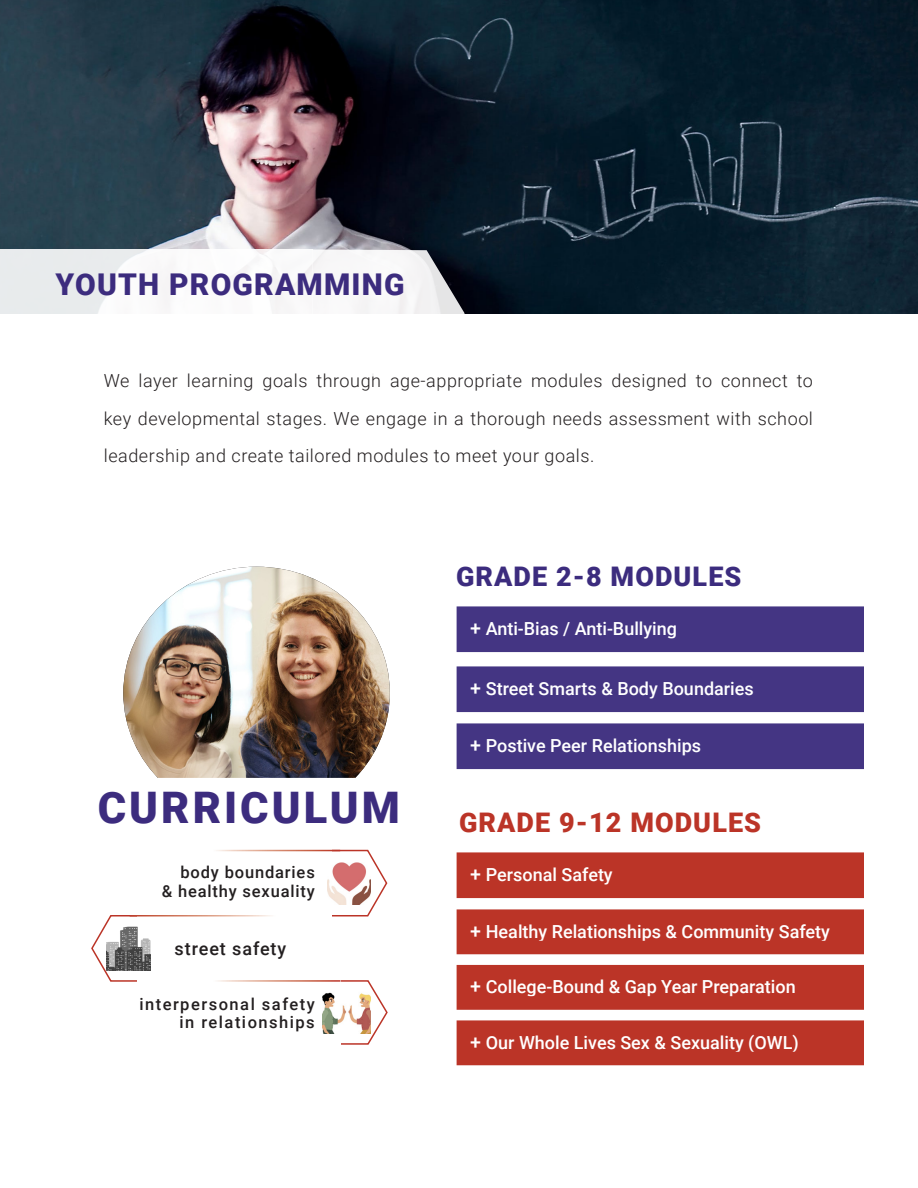
<style>
.page{position:relative;width:918px;height:1188px;background:#fff}
.page>*{position:absolute;margin:0;border:0;box-sizing:border-box;transform-origin:0 0}
.t1{font:900 43.5px "Roboto";letter-spacing:.07em;color:#3c2c7e}
.t2{font:900 30px "Roboto";letter-spacing:.04em;color:#3c2c7e}
.t3{font:900 27px "Roboto";letter-spacing:.04em;color:#bb3427}
.t4{font:900 27px "Roboto";letter-spacing:.04em;color:#3c2c7e}
.t5{font:500 18px "Roboto";color:#fff}
.t6{font:300 18px/37.5px "Roboto";letter-spacing:.03em;color:#231f20;text-align:justify}
.t7{font:500 18px "Roboto";letter-spacing:.05em;color:#231f20}
.t8{font:500 16.5px/18px "Roboto";letter-spacing:.085em;color:#231f20;text-align:right}
.t9{font:500 16.5px/19.5px "Roboto";letter-spacing:.05em;color:#231f20;text-align:right}
.s1{font-size:19.5px}
</style>
<div class="page">
<img style="left:0;top:0;width:918px;height:313px">
<div style="left:0;top:249px;width:313px;height:66px;background:linear-gradient(to right,#e8ebec,#fffefe)"></div>
<img style="left:123px;top:567px;width:267px;height:211px">
<svg style="left:331px;top:849px;width:57px;height:68px"></svg>
<hr style="left:152px;top:850px;width:188px;height:1px;background:#fff">
<svg style="left:341px;top:980px;width:47px;height:65px"></svg>
<svg style="left:91px;top:915px;width:96px;height:67px"></svg>
<div style="left:463px;top:613px;width:394px;height:32px;background:#443583"></div>
<div style="left:457px;top:606px;width:407px;height:46px;border:14px solid #443583"></div>
<div style="left:463px;top:673px;width:394px;height:32px;background:#443583"></div>
<div style="left:457px;top:666px;width:407px;height:46px;border:14px solid #443583"></div>
<div style="left:463px;top:730px;width:394px;height:32px;background:#443583"></div>
<div style="left:457px;top:723px;width:407px;height:46px;border:14px solid #443583"></div>
<div style="left:463px;top:859px;width:394px;height:32px;background:#bb3427"></div>
<div style="left:457px;top:852px;width:407px;height:46px;border:14px solid #bb3427"></div>
<div style="left:463px;top:972px;width:394px;height:31px;background:#bb3427"></div>
<div style="left:457px;top:965px;width:407px;height:45px;border:14px solid #bb3427"></div>
<div style="left:463px;top:1027px;width:394px;height:32px;background:#bb3427"></div>
<div style="left:457px;top:1020px;width:407px;height:45px;border:14px solid #bb3427"></div>
<svg style="left:313px;top:249px;width:152px;height:65px"></svg>
<img style="left:322px;top:991px;width:49px;height:43px">
<img style="left:327px;top:862px;width:44px;height:43px">
<div style="left:463px;top:916px;width:394px;height:32px;background:#bb3427"></div>
<div style="left:457px;top:909px;width:407px;height:45px;border:14px solid #bb3427"></div>
<img style="left:107px;top:927px;width:43px;height:43px">
<p class="t2" style="left:56px;top:263px;width:351px">YOUTH PROGRAMMING</p>
<p class="t6" style="left:104px;top:361px;width:711px">We layer learning goals through age-appropriate modules designed to connect to key developmental stages. We engage in a thorough needs assessment with school leadership and create tailored modules to meet your goals.</p>
<p class="t4" style="left:456px;top:557px;width:287px">GRADE 2-8 MODULES</p>
<p class="t5" style="left:470px;top:616px;width:209px"><span class="s1">+</span> Anti-Bias / Anti-Bullying</p>
<p class="t1" style="left:98px;top:777px;width:304px">CURRICULUM</p>
<p class="t9" style="left:162px;top:861px;width:155px">body boundaries<br>&amp; healthy sexuality</p>
<p class="t7" style="left:175px;top:936px;width:113px">street safety</p>
<p class="t8" style="left:139px;top:994px;width:177px">interpersonal safety in relationships</p>
<p class="t5" style="left:470px;top:676px;width:285px"><span class="s1">+</span> Street Smarts &amp; Body Boundaries</p>
<p class="t5" style="left:470px;top:733px;width:233px"><span class="s1">+</span> Postive Peer Relationships</p>
<p class="t3" style="left:459px;top:804px;width:304px">GRADE 9-12 MODULES</p>
<p class="t5" style="left:470px;top:862px;width:144px"><span class="s1">+</span> Personal Safety</p>
<p class="t5" style="left:470px;top:919px;width:361px"><span class="s1">+</span> Healthy Relationships &amp; Community Safety</p>
<p class="t5" style="left:470px;top:974px;width:327px"><span class="s1">+</span> College-Bound &amp; Gap Year Preparation</p>
<p class="t5" style="left:470px;top:1030px;width:330px"><span class="s1">+</span> Our Whole Lives Sex &amp; Sexuality (OWL)</p>
</div>
